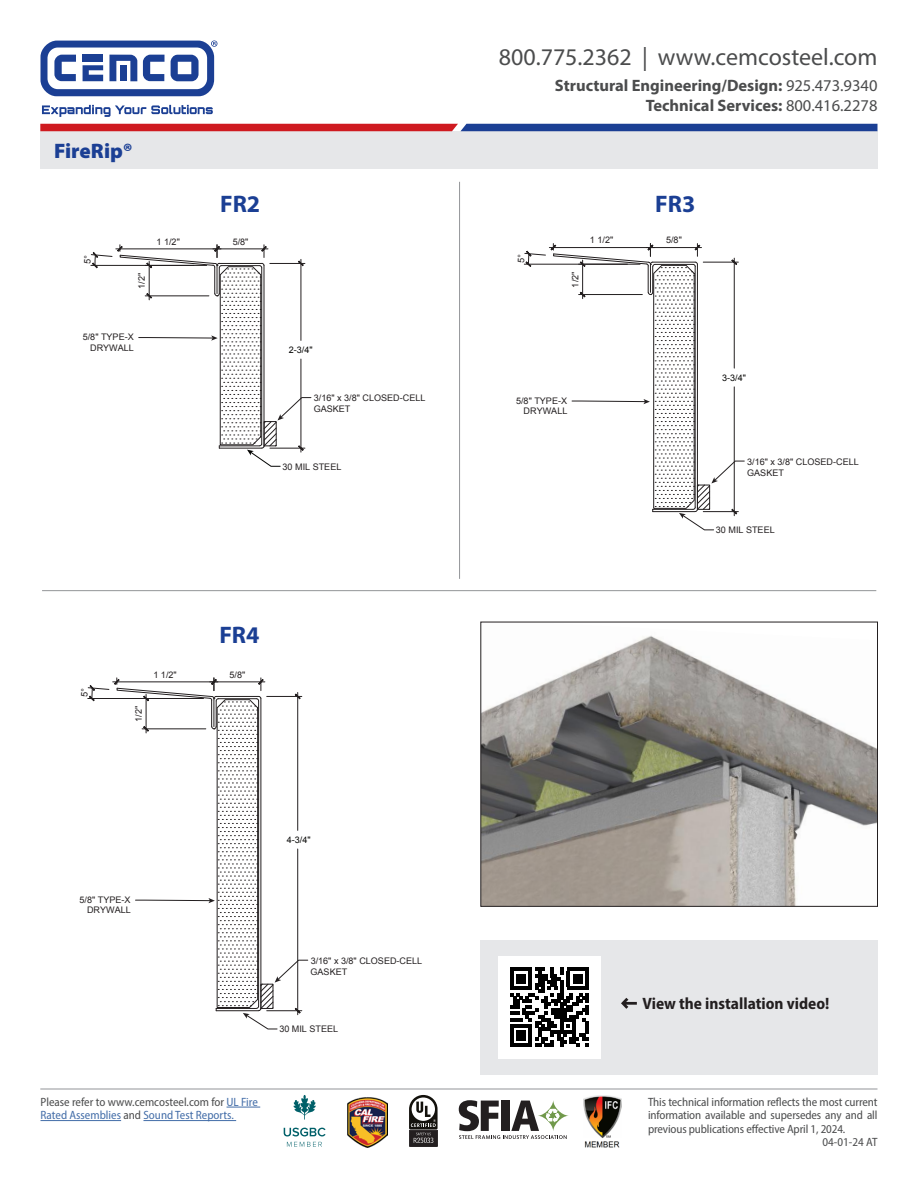
<style>
.page{position:relative;width:918px;height:1188px;background:#fff}
.page>*{position:absolute;margin:0;border:0;box-sizing:border-box;transform-origin:0 0}
.t1{font:24px "Myriad Pro";color:#4b4c4d}
.t2{font:700 24px "Myriad Pro";color:#1b3f94}
.t3{font:900 21px "Myriad Pro";color:#1b3f94}
.t4{font:700 16.5px/19.8px "Myriad Pro";color:#4b4c4d;text-align:right}
.t5{font:700 semi-condensed 16.5px "Myriad Pro";color:#231f20}
.t6{font:semi-condensed 12px "Myriad Pro";letter-spacing:-.01em;color:#4b4c4d}
.t7{font:semi-condensed 12px/13.5px "Myriad Pro";color:#436da8}
.t8{font:9px/10.9px "Arial";color:#231f20;text-align:right}
.t9{font:9px "Arial";color:#050504}
.s1{color:#4b4c4d}
.s2{font-weight:400}
</style>
<div class="page">
<hr style="left:40px;top:1089px;width:837px;height:1px;background:#939598">
<svg style="left:42px;top:105px;width:171px;height:12px"></svg>
<svg style="left:40px;top:40px;width:177px;height:56px"></svg>
<div style="left:40px;top:131px;width:838px;height:38px;background:#e6e7e9"></div>
<svg style="left:40px;top:124px;width:838px;height:7px;background:#762e5b"></svg>
<svg style="left:293px;top:1095px;width:23px;height:25px"></svg>
<svg style="left:284px;top:1128px;width:42px;height:8px"></svg>
<svg style="left:287px;top:1142px;width:35px;height:5px"></svg>
<img style="left:347px;top:1097px;width:40px;height:51px">
<svg style="left:459px;top:1100px;width:110px;height:39px"></svg>
<img style="left:583px;top:1096px;width:39px;height:52px">
<div style="left:409px;top:1130px;width:29px;height:16px;background:#231f20"></div>
<div style="left:409px;top:1130px;width:29px;height:17px;border:1px solid #231f20"></div>
<svg style="left:409px;top:1095px;width:29px;height:48px"></svg>
<hr style="left:227px;top:1107px;width:33px;height:1px;background:#436da8">
<hr style="left:40px;top:1120px;width:81px;height:1px;background:#436da8">
<hr style="left:143px;top:1120px;width:93px;height:1px;background:#436da8">
<div style="left:480px;top:940px;width:398px;height:135px;background:#e6e7e9"></div>
<svg style="left:621px;top:998px;width:16px;height:11px"></svg>
<div style="left:498px;top:956px;width:103px;height:102px;background:#fff"></div>
<svg style="left:510px;top:968px;width:79px;height:78px"></svg>
<hr style="left:42px;top:590px;width:834px;height:1px;background:#939598">
<hr style="left:459px;top:182px;width:1px;height:397px;background:#939598">
<img style="left:482px;top:635px;width:394px;height:270px">
<div style="left:480px;top:622px;width:398px;height:285px;border:1px solid #231f20"></div>
<svg style="left:90px;top:245px;width:222px;height:222px"></svg>
<svg style="left:523px;top:244px;width:222px;height:287px"></svg>
<svg style="left:87px;top:678px;width:221px;height:352px"></svg>
<h2 class="t3" style="left:54px;top:137px;width:80px">FireRip®</h2>
<p class="t8" style="left:136px;top:289px;width:17px;rotate:-90deg">1/2"</p>
<p class="t8" style="left:157px;top:236px;width:25px">1 1/2"</p>
<p class="t8" style="left:83px;top:331px;width:53px">5/8" TYPE-X<br>DRYWALL</p>
<h1 class="t2" style="left:220px;top:188px;width:42px">FR2</h1>
<p class="t8" style="left:233px;top:236px;width:17px">5/8"</p>
<p class="t9" style="left:289px;top:344px;width:25px">2-3/4"</p>
<p class="t8" style="left:314px;top:393px;width:113px;text-align:left">3/16" x 3/8" CLOSED-CELL<br>GASKET</p>
<p class="t8" style="left:283px;top:461px;width:60px">30 MIL STEEL</p>
<p class="t8" style="left:133px;top:722px;width:17px;rotate:-90deg">1/2"</p>
<h1 class="t2" style="left:219px;top:619px;width:42px">FR4</h1>
<p class="t8" style="left:153px;top:669px;width:25px">1 1/2"</p>
<p class="t8" style="left:230px;top:669px;width:17px">5/8"</p>
<p class="t8" style="left:80px;top:894px;width:53px">5/8" TYPE-X<br>DRYWALL</p>
<p class="t9" style="left:287px;top:834px;width:25px">4-3/4"</p>
<p class="t8" style="left:311px;top:955px;width:113px;text-align:left">3/16" x 3/8" CLOSED-CELL<br>GASKET</p>
<p class="t8" style="left:279px;top:1024px;width:60px">30 MIL STEEL</p>
<h3 class="t7" style="left:40px;top:1095px;width:219px"><span class="s1">Please refer to www.cemcosteel.com for</span> UL Fire<br>Rated Assemblies <span class="s1">and</span> Sound Test Reports.</h3>
<h1 class="t1" style="left:499px;top:42px;width:380px">800.775.2362 | www.cemcosteel.com</h1>
<h3 class="t4" style="left:555px;top:75px;width:324px">Structural Engineering/Design: <span class="s2">925.473.9340<br></span>Technical Services: <span class="s2">800.416.2278</span></h3>
<p class="t8" style="left:570px;top:288px;width:17px;rotate:-90deg">1/2"</p>
<p class="t8" style="left:590px;top:235px;width:25px">1 1/2"</p>
<p class="t8" style="left:516px;top:395px;width:53px">5/8" TYPE-X<br>DRYWALL</p>
<h1 class="t2" style="left:655px;top:188px;width:42px">FR3</h1>
<p class="t8" style="left:666px;top:235px;width:17px">5/8"</p>
<p class="t9" style="left:722px;top:372px;width:25px">3-3/4"</p>
<p class="t8" style="left:747px;top:456px;width:113px;text-align:left">3/16" x 3/8" CLOSED-CELL<br>GASKET</p>
<p class="t8" style="left:716px;top:525px;width:60px">30 MIL STEEL</p>
<h3 class="t5" style="left:643px;top:993px;width:188px">View the installation video!</h3>
<h3 class="t6" style="left:648px;top:1095px;width:231px">This technical information reflects the most current</h3>
<h3 class="t6" style="left:648px;top:1108px;width:231px">information available and supersedes any and all</h3>
<h3 class="t6" style="left:648px;top:1122px;width:199px">previous publications effective April 1, 2024.</h3>
<h3 class="t6" style="left:823px;top:1135px;width:56px">04-01-24 AT</h3>
</div>
